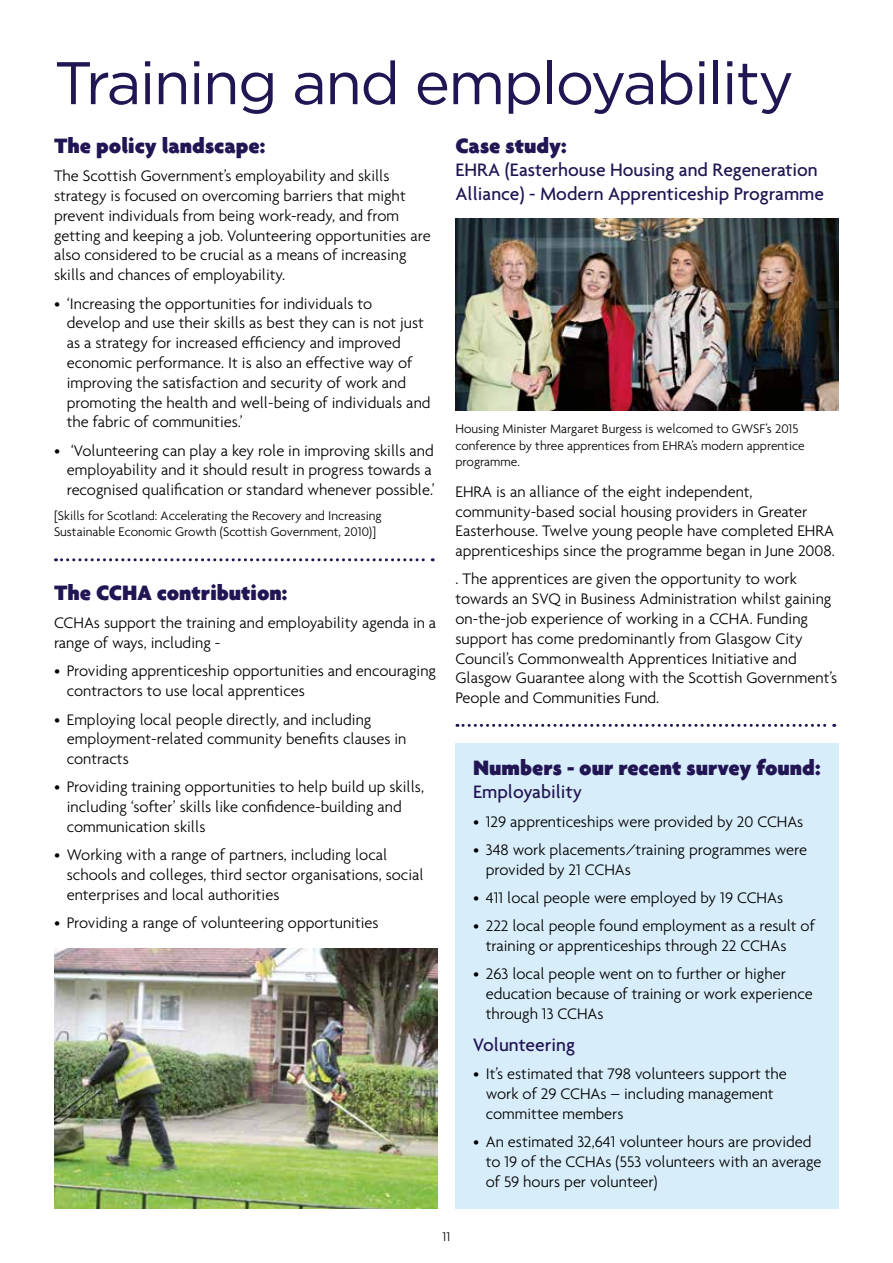
<style>
.page{position:relative;width:893px;height:1263px;background:#fff}
.page>*{position:absolute;margin:0;border:0;box-sizing:border-box;transform-origin:0 0}
.t1{font:60px "Gotham";letter-spacing:-.03em;color:#211554}
.t2{font:900 22.5px "Agenda";color:#211554}
.t3{font:500 19.5px/23.4px "Agenda";color:#211554}
.t4{font:300 16.5px/19.8px "Agenda";color:#000}
.t5{font:300 13.5px/16.2px "Agenda";color:#000}
</style>
<div class="page">
<div style="left:455px;top:743px;width:384px;height:466px;background:#d8edfa"></div>
<img style="left:455px;top:218px;width:384px;height:192px">
<svg style="left:56px;top:558px;width:377px;height:3px"></svg>
<svg style="left:457px;top:724px;width:378px;height:3px"></svg>
<img style="left:54px;top:948px;width:384px;height:261px">
<h1 class="t1" style="left:54px;top:50px;width:741px">Training and employability</h1>
<h2 class="t2" style="left:54px;top:132px;width:213px">The policy landscape:</h2>
<p class="t4" style="left:54px;top:166px;width:378px">The Scottish Government’s employability and skills strategy is focused on overcoming barriers that might prevent individuals from being work-ready, and from getting and keeping a job. Volunteering opportunities are also considered to be crucial as a means of increasing skills and chances of employability.</p>
<p class="t4" style="left:67px;top:293px;width:365px;text-indent:-13px">• ‘Increasing the opportunities for individuals to<br>develop and use their skills as best they can is not just as a strategy for increased efficiency and improved economic performance. It is also an effective way of improving the satisfaction and security of work and promoting the health and well-being of individuals and the fabric of communities.’</p>
<p class="t4" style="left:67px;top:440px;width:370px;text-indent:-13px">• ‘Volunteering can play a key role in improving skills and employability and it should result in progress towards a recognised qualification or standard whenever possible.’</p>
<p class="t5" style="left:54px;top:507px;width:329px">[Skills for Scotland: Accelerating the Recovery and Increasing<br>Sustainable Economic Growth (Scottish Government, 2010)]</p>
<h2 class="t2" style="left:54px;top:579px;width:235px">The CCHA contribution:</h2>
<p class="t4" style="left:54px;top:613px;width:384px">CCHAs support the training and employability agenda in a range of ways, including -</p>
<p class="t4" style="left:67px;top:661px;width:371px;text-indent:-13px">• Providing apprenticeship opportunities and encouraging contractors to use local apprentices</p>
<p class="t4" style="left:67px;top:709px;width:341px;text-indent:-13px">• Employing local people directly, and including employment-related community benefits clauses in contracts</p>
<p class="t4" style="left:67px;top:777px;width:359px;text-indent:-13px">• Providing training opportunities to help build up skills, including ‘softer’ skills like confidence-building and communication skills</p>
<p class="t4" style="left:67px;top:845px;width:358px;text-indent:-13px">• Working with a range of partners, including local schools and colleges, third sector organisations, social enterprises and local authorities</p>
<p class="t4" style="left:54px;top:913px;width:326px">• Providing a range of volunteering opportunities</p>
<h2 class="t2" style="left:455px;top:132px;width:113px">Case study:</h2>
<p class="t3" style="left:455px;top:158px;width:370px">EHRA (Easterhouse Housing and Regeneration<br>Alliance) - Modern Apprenticeship Programme</p>
<p class="t5" style="left:455px;top:421px;width:351px">Housing Minister Margaret Burgess is welcomed to GWSF’s 2015 conference by three apprentices from EHRA’s modern apprentice programme.</p>
<p class="t4" style="left:455px;top:481px;width:381px">EHRA is an alliance of the eight independent, community-based social housing providers in Greater Easterhouse. Twelve young people have completed EHRA apprenticeships since the programme began in June 2008.</p>
<p class="t4" style="left:455px;top:569px;width:383px">. The apprentices are given the opportunity to work towards an SVQ in Business Administration whilst gaining on-the-job experience of working in a CCHA. Funding support has come predominantly from Glasgow City Council’s Commonwealth Apprentices Initiative and Glasgow Guarantee along with the Scottish Government’s People and Communities Fund.</p>
<h2 class="t2" style="left:473px;top:754px;width:349px">Numbers - our recent survey found:</h2>
<p class="t3" style="left:473px;top:780px;width:110px">Employability</p>
<p class="t4" style="left:473px;top:811px;width:332px">• 129 apprenticeships were provided by 20 CCHAs</p>
<p class="t4" style="left:486px;top:839px;width:323px;text-indent:-13px">• 348 work placements/training programmes were provided by 21 CCHAs</p>
<p class="t4" style="left:473px;top:887px;width:312px">• 411 local people were employed by 19 CCHAs</p>
<p class="t4" style="left:486px;top:916px;width:331px;text-indent:-13px">• 222 local people found employment as a result of training or apprenticeships through 22 CCHAs</p>
<p class="t4" style="left:486px;top:964px;width:328px;text-indent:-13px">• 263 local people went on to further or higher education because of training or work experience through 13 CCHAs</p>
<p class="t3" style="left:473px;top:1032px;width:103px">Volunteering</p>
<p class="t4" style="left:486px;top:1064px;width:303px;text-indent:-13px">• It’s estimated that 798 volunteers support the work of 29 CCHAs – including management committee members</p>
<p class="t4" style="left:486px;top:1132px;width:337px;text-indent:-13px">• An estimated 32,641 volunteer hours are provided to 19 of the CCHAs (553 volunteers with an average of 59 hours per volunteer)</p>
<p class="t5" style="left:443px;top:1228px;width:9px">11</p>
</div>
